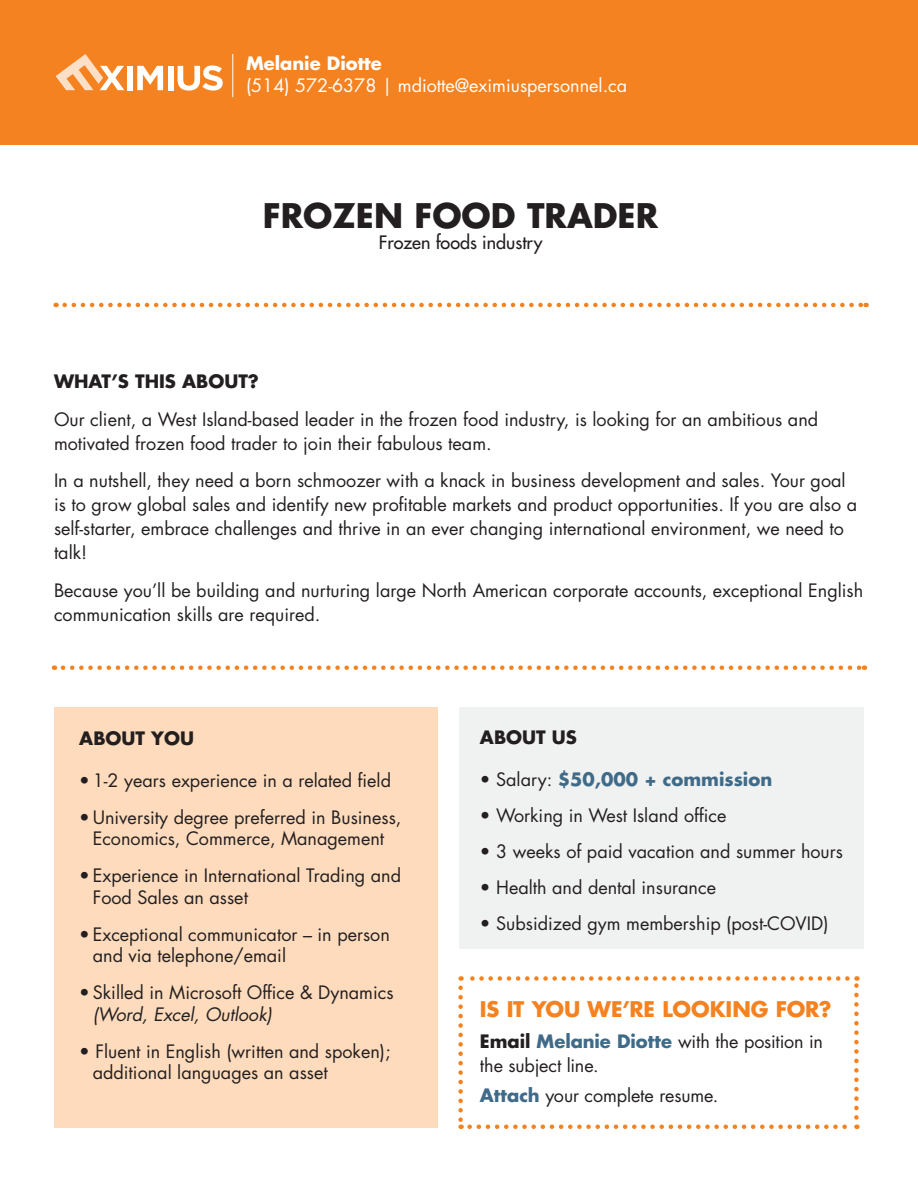
<style>
.page{position:relative;width:918px;height:1188px;background:#fff}
.page>*{position:absolute;margin:0;border:0;box-sizing:border-box;transform-origin:0 0}
.t1{font:700 33px "Futura Std";color:#231f20}
.t2{font:700 21px "Futura Std";color:#f58220}
.t3{font:18px/24px "Futura Std";color:#231f20}
.t4{font:18px/22.5px "Futura Std";color:#fff}
.t5{font:700 18px "Futura Std";color:#231f20}
.t6{font:700 18px "Futura Std";color:#406b88}
.t7{font:500 18px "Futura Std";color:#231f20}
.s1{font-weight:700}
.s2{font-style:italic}
.s3{font-weight:400;color:#231f20}
.s4{font-weight:700;color:#406b88}
</style>
<div class="page">
<div style="left:0;top:0;width:918px;height:145px;background:#f58220"></div>
<hr style="left:232px;top:54px;width:1px;height:43px;background:#fff">
<svg style="left:65px;top:303px;width:802px;height:4px"></svg>
<svg style="left:63px;top:665px;width:802px;height:5px"></svg>
<div style="left:54px;top:707px;width:383px;height:421px;background:#fddbbc"></div>
<div style="left:459px;top:707px;width:405px;height:241px;background:#f0f1f1"></div>
<svg style="left:458px;top:988px;width:5px;height:141px"></svg>
<svg style="left:470px;top:1125px;width:387px;height:4px"></svg>
<svg style="left:854px;top:976px;width:5px;height:142px"></svg>
<svg style="left:461px;top:976px;width:386px;height:5px"></svg>
<div style="left:127px;top:66px;width:6px;height:24px;background:#fff"></div>
<svg style="left:137px;top:66px;width:26px;height:24px"></svg>
<div style="left:168px;top:66px;width:5px;height:24px;background:#fff"></div>
<svg style="left:178px;top:65px;width:45px;height:26px"></svg>
<svg style="left:56px;top:54px;width:68px;height:36px"></svg>
<p class="t4" style="left:246px;top:52px;width:383px"><span class="s1">Melanie Diotte<br></span>(514) 572-6378 | mdiotte@eximiuspersonnel.ca</p>
<p class="t1" style="left:263px;top:194px;width:397px">FROZEN FOOD TRADER</p>
<p class="t7" style="left:379px;top:232px;width:165px">Frozen foods industry</p>
<p class="t5" style="left:54px;top:369px;width:206px">WHAT’S THIS ABOUT?</p>
<p class="t3" style="left:54px;top:407px;width:766px">Our client, a West Island-based leader in the frozen food industry, is looking for an ambitious and motivated frozen food trader to join their fabulous team.</p>
<p class="t3" style="left:54px;top:469px;width:805px">In a nutshell, they need a born schmoozer with a knack in business development and sales. Your goal is to grow global sales and identify new profitable markets and product opportunities. If you are also a self-starter, embrace challenges and thrive in an ever changing international environment, we need to talk!</p>
<p class="t3" style="left:54px;top:578px;width:811px">Because you’ll be building and nurturing large North American corporate accounts, exceptional English communication skills are required.</p>
<p class="t5" style="left:79px;top:726px;width:116px">ABOUT YOU</p>
<p class="t3" style="left:79px;top:768px;width:313px">• 1-2 years experience in a related field</p>
<p class="t3" style="left:79px;top:806px;width:324px;line-height:21.6px;text-align:center">• University degree preferred in Business,<br>Economics, Commerce, Management</p>
<p class="t3" style="left:93px;top:865px;width:310px;line-height:21.6px;text-indent:-14px">• Experience in International Trading and<br>Food Sales an asset</p>
<p class="t3" style="left:93px;top:923px;width:299px;line-height:21.6px;text-indent:-14px">• Exceptional communicator – in person and via telephone/email</p>
<p class="t3" style="left:93px;top:982px;width:302px;line-height:21.6px;text-indent:-14px">• Skilled in Microsoft Office &amp; Dynamics <span class="s2">(Word, Excel, Outlook)</span></p>
<p class="t3" style="left:93px;top:1041px;width:299px;line-height:21.6px;text-indent:-14px">• Fluent in English (written and spoken); additional languages an asset</p>
<p class="t5" style="left:480px;top:726px;width:99px">ABOUT US</p>
<p class="t6" style="left:480px;top:767px;width:294px"><span class="s3">• Salary:</span> $50,000 + commission</p>
<p class="t3" style="left:480px;top:804px;width:248px">• Working in West Island office</p>
<p class="t3" style="left:480px;top:840px;width:365px">• 3 weeks of paid vacation and summer hours</p>
<p class="t3" style="left:480px;top:875px;width:238px">• Health and dental insurance</p>
<p class="t3" style="left:480px;top:911px;width:350px">• Subsidized gym membership (post-COVID)</p>
<p class="t2" style="left:480px;top:995px;width:353px">IS IT YOU WE’RE LOOKING FOR?</p>
<p class="t3" style="left:480px;top:1029px;width:344px"><span class="s1">Email</span> <span class="s4">Melanie Diotte</span> with the position in the subject line.</p>
<p class="t3" style="left:480px;top:1084px;width:240px"><span class="s4">Attach</span> your complete resume.</p>
</div>
